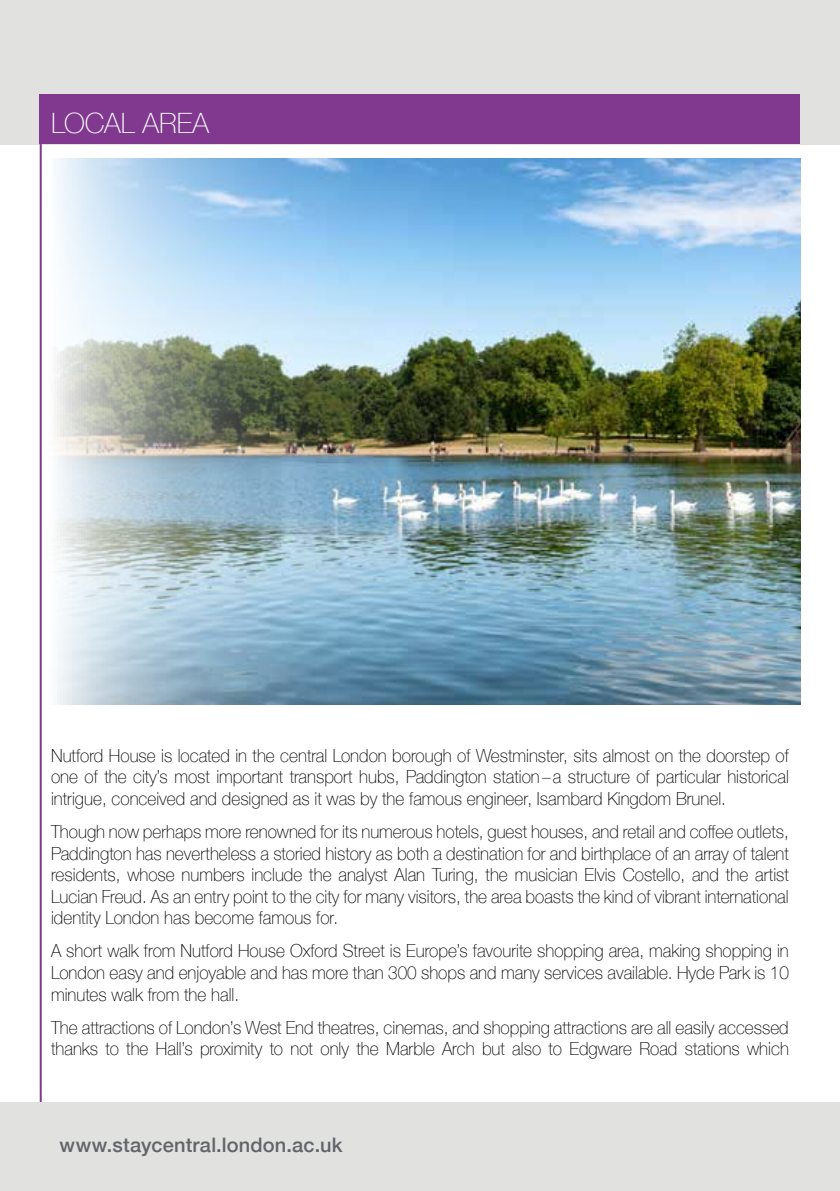
<style>
.page{position:relative;width:840px;height:1191px;background:#fff}
.page>*{position:absolute;margin:0;border:0;box-sizing:border-box;transform-origin:0 0}
.t1{font:100 28px "Helvetica Neue";color:#fbfdff}
.t2{font:500 20px "Helvetica Neue";letter-spacing:.01em;color:#616469}
.t3{font:100 18px/21.6px "Helvetica Neue";color:#000;text-align:justify;scale:.95 1}
</style>
<div class="page">
<div style="left:0;top:0;width:839px;height:144px;background:#e1e1df"></div>
<hr style="left:40px;top:100px;width:2px;height:1045px;background:#80398e">
<div style="left:40px;top:94px;width:759px;height:50px;background:#80398e"></div>
<img style="left:54px;top:159px;width:745px;height:545px">
<div style="left:0;top:1102px;width:839px;height:89px;background:#e1e1df"></div>
<h1 class="t1" style="left:51px;top:101px;width:159px">LOCAL AREA</h1>
<p class="t3" style="left:51px;top:744px;width:777px">Nutford House is located in the central London borough of Westminster, sits almost on the doorstep of one of the city’s most important transport hubs, Paddington station–a structure of particular historical intrigue, conceived and designed as it was by the famous engineer, Isambard Kingdom Brunel.</p>
<p class="t3" style="left:51px;top:820px;width:777px">Though now perhaps more renowned for its numerous hotels, guest houses, and retail and coffee outlets, Paddington has nevertheless a storied history as both a destination for and birthplace of an array of talent residents, whose numbers include the analyst Alan Turing, the musician Elvis Costello, and the artist Lucian Freud. As an entry point to the city for many visitors, the area boasts the kind of vibrant international identity London has become famous for.</p>
<p class="t3" style="left:51px;top:939px;width:777px">A short walk from Nutford House Oxford Street is Europe’s favourite shopping area, making shopping in London easy and enjoyable and has more than 300 shops and many services available. Hyde Park is 10 minutes walk from the hall.</p>
<p class="t3" style="left:51px;top:1015px;width:777px">The attractions of London’s West End theatres, cinemas, and shopping attractions are all easily accessed thanks to the Hall’s proximity to not only the Marble Arch but also to Edgware Road stations which</p>
<p class="t2" style="left:60px;top:1128px;width:284px">www.staycentral.london.ac.uk</p>
</div>
